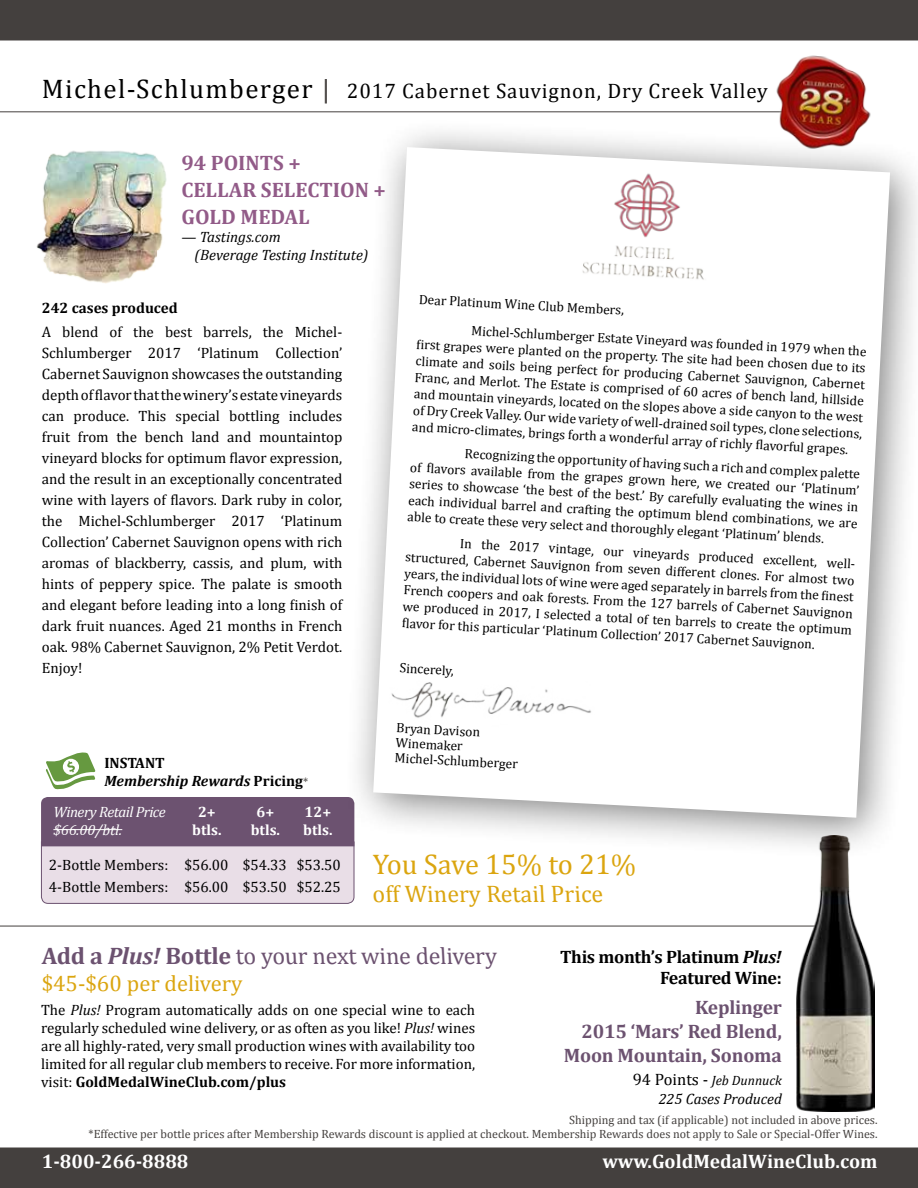
<style>
.page{position:relative;width:918px;height:1188px;background:#fff}
.page>*{position:absolute;margin:0;border:0;box-sizing:border-box;transform-origin:0 0}
.t1{font:28.5px "Cambria";letter-spacing:-.005em;color:#dba50f}
.t2{font:24px "Cambria";color:#6c5270}
.t3{font:24px "Cambria";color:#dba50f}
.t4{font:22.5px "Cambria";color:#dba50f}
.t5{font:21px "Cambria";letter-spacing:.04em;color:#000}
.t6{font:700 21px/27px "Cambria";color:#925b88}
.t7{font:700 19.5px/24px "Cambria";letter-spacing:-.01em;color:#6c5270;text-align:right}
.t8{font:700 19.5px "Cambria";color:#fff}
.t9{font:700 18px/21px "Cambria";letter-spacing:-.02em;color:#000;text-align:right}
.t10{font:15px/21px "Cambria";color:#000;text-align:justify}
.t11{font:italic 15px/18px "Cambria";color:#000}
.t12{font:italic 700 15px/18px "Cambria";color:#000}
.t13{font:italic 15px/18px "Cambria";letter-spacing:-.03em;color:#fff}
.t14{font:700 15px "Cambria";color:#fff}
.t15{font:700 15px "Cambria";color:#000}
.t16{font:13.5px/16.5px "Cambria";color:#000}
.t17{font:italic 13.5px "Cambria";color:#000}
.t18{font:12px/14.4px "Cambria";color:#44403e;text-align:right}
.s1{font-size:27px}
.s2{font-size:27px;color:#44403e}
.s3{font-style:normal}
.s4{font-weight:400;font-style:normal;font-size:12px;color:#44403e}
.s5{font-weight:700}
.s6{font-weight:700;font-style:italic}
.s7{font-style:italic}
.s8{font-style:normal;font-size:16.5px}
</style>
<div class="page">
<div style="left:0;top:0;width:918px;height:40px;background:#44403e"></div>
<div style="left:0;top:1148px;width:918px;height:40px;background:#44403e"></div>
<svg style="left:41px;top:797px;width:314px;height:107px;background:#af9daf"></svg>
<hr style="left:53px;top:829px;width:69px;height:1px;background:#fff">
<svg style="left:46px;top:753px;width:49px;height:36px"></svg>
<hr style="left:0;top:926px;width:824px;height:1px;background:#44403e">
<div style="left:343px;top:117px;width:575px;height:744px;background:#000;opacity:.5"></div>
<svg style="left:373px;top:147px;width:517px;height:671px"></svg>
<img style="left:36px;top:150px;width:131px;height:134px">
<hr style="left:0;top:111px;width:809px;height:1px;background:#44403e">
<img style="left:770px;top:55px;width:108px;height:101px">
<img style="left:796px;top:836px;width:78px;height:276px">
<img style="left:384px;top:667px;width:221px;height:68px">
<img style="left:581px;top:166px;width:131px;height:120px">
<h3 class="t5" style="left:42px;top:78px;width:728px"><span class="s1">Michel-Schlumberger</span> <span class="s2">|</span> 2017 Cabernet Sauvignon, Dry Creek Valley</h3>
<h3 class="t6" style="left:181px;top:149px;width:206px">94 POINTS +<br>CELLAR SELECTION +<br>GOLD MEDAL</h3>
<p class="t11" style="left:195px;top:227px;width:175px;text-indent:-13px">— Tastings.com<br>(Beverage Testing Institute)</p>
<p class="t15" style="left:42px;top:298px;width:138px">242 cases produced</p>
<p class="t10" style="left:42px;top:321px;width:302px">A blend of the best barrels, the Michel-Schlumberger 2017 ‘Platinum Collection’ Cabernet Sauvignon showcases the outstanding depth of flavor that the winery’s estate vineyards can produce. This special bottling includes fruit from the bench land and mountaintop vineyard blocks for optimum flavor expression, and the result in an exceptionally concentrated wine with layers of flavors. Dark ruby in color, the Michel-Schlumberger 2017 ‘Platinum Collection’ Cabernet Sauvignon opens with rich aromas of blackberry, cassis, and plum, with hints of peppery spice. The palate is smooth and elegant before leading into a long finish of dark fruit nuances. Aged 21 months in French oak. 98% Cabernet Sauvignon, 2% Petit Verdot.<br>Enjoy!</p>
<p class="t16" style="left:474px;top:288px;width:397px;line-height:28.5px;text-indent:-54px;rotate:3deg">Dear Platinum Wine Club Members,<br>Michel-Schlumberger Estate Vineyard was founded in 1979 when the</p>
<p class="t16" style="left:417px;top:336px;width:451px;text-align:justify;rotate:3deg">first grapes were planted on the property. The site had been chosen due to its climate and soils being perfect for producing Cabernet Sauvignon, Cabernet Franc, and Merlot. The Estate is comprised of 60 acres of bench land, hillside and mountain vineyards, located on the slopes above a side canyon to the west of Dry Creek Valley. Our wide variety of well-drained soil types, clone selections, and micro-climates, brings forth a wonderful array of richly flavorful grapes.</p>
<p class="t16" style="left:411px;top:442px;width:451px;text-align:justify;text-indent:54px;rotate:3deg">Recognizing the opportunity of having such a rich and complex palette of flavors available from the grapes grown here, we created our ‘Platinum’ series to showcase ‘the best of the best.’ By carefully evaluating the wines in each individual barrel and crafting the optimum blend combinations, we are able to create these very select and thoroughly elegant ‘Platinum’ blends.</p>
<p class="t16" style="left:407px;top:532px;width:460px;text-indent:54px;rotate:3deg">In the 2017 vintage, our vineyards produced excellent, well&shy;structured, Cabernet Sauvignon from seven different clones. For almost two years, the individual lots of wine were aged separately in barrels from the finest French coopers and oak forests. From the 127 barrels of Cabernet Sauvignon we produced in 2017, I selected a total of ten barrels to create the optimum flavor for this particular ‘Platinum Collection’ 2017 Cabernet Sauvignon.</p>
<p class="t16" style="left:400px;top:659px;width:56px;rotate:3deg">Sincerely,</p>
<p class="t16" style="left:397px;top:720px;width:125px;line-height:15px;rotate:3deg">Bryan Davison<br>Winemaker<br>Michel-Schlumberger</p>
<p class="t12" style="left:104px;top:754px;width:205px"><span class="s3">INSTANT<br></span>Membership Rewards <span class="s3">Pricing</span><span class="s4">*</span></p>
<p class="t13" style="left:53px;top:802px;width:114px">Winery Retail Price $66.00/btl.</p>
<p class="t10" style="left:49px;top:853px;width:293px;line-height:22.5px">2-Bottle Members: $56.00 $54.33 $53.50<br>4-Bottle Members: $56.00 $53.50 $52.25</p>
<p class="t14" style="left:198px;top:801px;width:19px">2+</p>
<p class="t14" style="left:257px;top:801px;width:19px">6+</p>
<p class="t14" style="left:305px;top:801px;width:28px">12+</p>
<p class="t14" style="left:192px;top:819px;width:31px">btls.</p>
<p class="t14" style="left:251px;top:819px;width:31px">btls.</p>
<p class="t14" style="left:303px;top:819px;width:31px">btls.</p>
<h1 class="t1" style="left:373px;top:847px;width:265px">You Save 15% to 21%</h1>
<h2 class="t3" style="left:373px;top:880px;width:239px">offWineryRetailPrice</h2>
<h2 class="t2" style="left:42px;top:942px;width:464px"><span class="s5">Ad d a</span> <span class="s6">Plus!</span> <span class="s5">B ottl e</span> toyournextwinedelivery</h2>
<h3 class="t4" style="left:42px;top:970px;width:202px">$45-$60 per delivery</h3>
<p class="t10" style="left:41px;top:1001px;width:436px;line-height:18px">The <span class="s7">Plus!</span> Program automatically adds on one special wine to each regularly scheduled wine delivery, or as often as you like! <span class="s7">Plus!</span> wines are all highly-rated, very small production wines with availability too limited for all regular club members to receive. For more information, visit: <span class="s5">GoldMedalWineClub.com/plus</span></p>
<h3 class="t9" style="left:560px;top:946px;width:223px">This month’s Platinum <span class="s7">Plus!<br></span>Featured Wine:</h3>
<h3 class="t7" style="left:564px;top:995px;width:220px">Keplinger<br>2015 ‘Mars’ Red Blend,<br>Moon Mountain, Sonoma</h3>
<p class="t17" style="left:633px;top:1071px;width:151px"><span class="s8">94 Points -</span> Jeb Dunnuck</p>
<p class="t11" style="left:659px;top:1089px;width:125px">225 Cases Produced</p>
<p class="t18" style="left:89px;top:1112px;width:790px">Shipping and tax (if applicable) not included in above prices.<br>*Effective per bottle prices after Membership Rewards discount is applied at checkout. Membership Rewards does not apply to Sale or Special-Offer Wines.</p>
<h3 class="t8" style="left:42px;top:1147px;width:148px">1-800-266-8888</h3>
<h3 class="t8" style="left:602px;top:1147px;width:277px">www.GoldMedalWineClub.com</h3>
</div>
